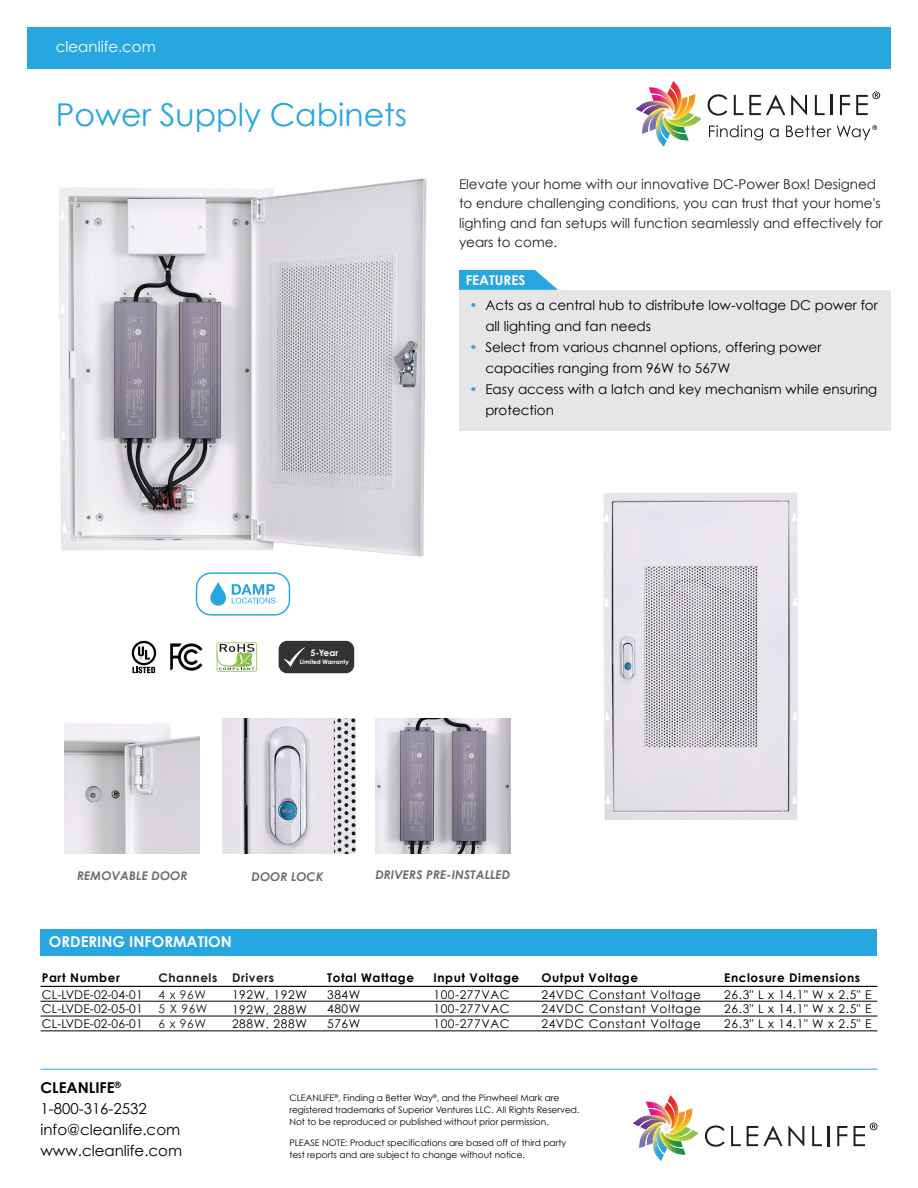
<style>
.page{position:relative;width:918px;height:1188px;background:#fff}
.page>*{position:absolute;margin:0;border:0;box-sizing:border-box;transform-origin:0 0}
.t1{font:31.5px "Century Gothic";color:#27a7df}
.t2{font:15px/21px "Century Gothic";color:#000001}
.t3{font:700 15px "Century Gothic";color:#fff}
.t4{font:15px "Century Gothic";color:#fff}
.t5{font:13.5px/21px "Century Gothic";color:#000001}
.t6{font:13.5px/19.2px "Century Gothic";color:#231f20}
.t7{font:700 13.5px "Century Gothic";color:#fff}
.t8{font:12px/14.4px "Century Gothic";letter-spacing:.05em;color:#000001;text-align:justify}
.t9{font:700 12px "Century Gothic";letter-spacing:.05em;color:#000001}
.t10{font:italic 700 12px "Century Gothic";letter-spacing:.01em;color:#686f71}
.t11{font:700 12px "Century Gothic";letter-spacing:.05em;color:#231f20}
.t12{font:12px/14.4px "Century Gothic";letter-spacing:.05em;color:#231f20}
.t13{font:9px/12px "Century Gothic";color:#000001}
.t14{font:700 9px "Century Gothic";color:#fff}
.t15{font:700 6px "Century Gothic";letter-spacing:.005em;color:#fff}
.s1{color:#27a8e0}
.s2{font-weight:700}
</style>
<div class="page">
<svg style="left:132px;top:641px;width:24px;height:32px"></svg>
<svg style="left:217px;top:642px;width:40px;height:30px"></svg>
<div style="left:27px;top:27px;width:864px;height:41px;background:#27a7df"></div>
<div style="left:459px;top:290px;width:432px;height:140px;background:#e6e6e6"></div>
<svg style="left:459px;top:270px;width:99px;height:20px;background:#41b1e2"></svg>
<svg style="left:705px;top:1125px;width:20px;height:22px"></svg>
<svg style="left:731px;top:1126px;width:10px;height:20px"></svg>
<svg style="left:747px;top:1126px;width:57px;height:20px"></svg>
<svg style="left:812px;top:1126px;width:10px;height:20px"></svg>
<hr style="left:828px;top:1126px;width:2px;height:20px;background:#211e1e">
<svg style="left:837px;top:1126px;width:10px;height:20px"></svg>
<svg style="left:854px;top:1123px;width:24px;height:23px"></svg>
<img style="left:633px;top:1095px;width:66px;height:66px">
<hr style="left:40px;top:1069px;width:838px;height:1px;background:#27a7df">
<svg style="left:170px;top:643px;width:33px;height:28px"></svg>
<div style="left:279px;top:641px;width:75px;height:32px;background:#323333;border-radius:9px"></div>
<svg style="left:284px;top:647px;width:21px;height:20px"></svg>
<svg style="left:708px;top:94px;width:19px;height:22px"></svg>
<svg style="left:734px;top:95px;width:51px;height:20px"></svg>
<svg style="left:791px;top:95px;width:16px;height:20px"></svg>
<svg style="left:815px;top:95px;width:10px;height:20px"></svg>
<hr style="left:830px;top:95px;width:2px;height:20px;background:#201d1e">
<svg style="left:840px;top:95px;width:10px;height:20px"></svg>
<svg style="left:856px;top:92px;width:24px;height:23px"></svg>
<img style="left:636px;top:81px;width:65px;height:66px">
<svg style="left:709px;top:125px;width:54px;height:15px"></svg>
<svg style="left:770px;top:128px;width:9px;height:9px"></svg>
<svg style="left:786px;top:125px;width:91px;height:15px"></svg>
<div style="left:40px;top:929px;width:838px;height:27px;background:#27a7df"></div>
<svg style="left:196px;top:572px;width:94px;height:44px"></svg>
<img style="left:603px;top:492px;width:195px;height:328px">
<img style="left:65px;top:722px;width:135px;height:131px">
<img style="left:222px;top:718px;width:133px;height:135px">
<img style="left:375px;top:718px;width:135px;height:135px">
<hr style="left:40px;top:986px;width:838px;height:1px;background:#000001">
<hr style="left:40px;top:1001px;width:838px;height:1px;background:#000001">
<hr style="left:40px;top:1016px;width:838px;height:1px;background:#000001">
<hr style="left:40px;top:1030px;width:838px;height:1px;background:#000001">
<img style="left:59px;top:178px;width:368px;height:379px">
<h2 class="t4" style="left:56px;top:36px;width:102px">cleanlife.com</h2>
<h1 class="t1" style="left:56px;top:93px;width:353px">Power Supply Cabinets</h1>
<h3 class="t6" style="left:459px;top:175px;width:425px">Elevate your home with our innovative DC-Power Box! Designed to endure challenging conditions, you can trust that your home's lighting and fan setups will function seamlessly and effectively for years to come.</h3>
<h3 class="t7" style="left:466px;top:270px;width:61px">FEATURES</h3>
<h3 class="t5" style="left:485px;top:295px;width:394px;text-indent:-16px"><span class="s1">•</span> Acts as a central hub to distribute low-voltage DC power for all lighting and fan needs</h3>
<h3 class="t5" style="left:485px;top:337px;width:338px;text-indent:-16px"><span class="s1">•</span> Select from various channel options, offering power capacities ranging from 96W to 567W</h3>
<h3 class="t5" style="left:485px;top:379px;width:394px;text-indent:-16px"><span class="s1">•</span> Easy access with a latch and key mechanism while ensuring protection</h3>
<p class="t14" style="left:310px;top:646px;width:29px">5-Year</p>
<p class="t15" style="left:300px;top:658px;width:50px">Limited Warranty</p>
<h3 class="t10" style="left:77px;top:866px;width:112px">REMOVABLE DOOR</h3>
<h3 class="t10" style="left:252px;top:867px;width:74px">DOOR LOCK</h3>
<h3 class="t10" style="left:375px;top:866px;width:136px">DRIVERS PRE-INSTALLED</h3>
<h2 class="t3" style="left:49px;top:930px;width:185px">ORDERING INFORMATION</h2>
<h3 class="t9" style="left:42px;top:969px;width:80px">Part Number</h3>
<h3 class="t8" style="left:42px;top:987px;width:102px">CL-LVDE-02-04-01<br>CL-LVDE-02-05-01<br>CL-LVDE-02-06-01</h3>
<h3 class="t11" style="left:159px;top:969px;width:60px">Channels</h3>
<h3 class="t12" style="left:159px;top:987px;width:50px">4 x 96W<br>5 X 96W<br>6 x 96W</h3>
<h3 class="t11" style="left:232px;top:969px;width:44px">Drivers</h3>
<h3 class="t8" style="left:232px;top:988px;width:76px">192W, 192W 192W, 288W 288W, 288W</h3>
<h3 class="t9" style="left:327px;top:969px;width:88px">Total Wattage</h3>
<h3 class="t8" style="left:327px;top:987px;width:35px">384W 480W 576W</h3>
<h3 class="t9" style="left:433px;top:969px;width:87px">Input Voltage</h3>
<h3 class="t9" style="left:541px;top:969px;width:98px">Output Voltage</h3>
<h3 class="t8" style="left:433px;top:987px;width:78px">100-277VAC 100-277VAC 100-277VAC</h3>
<h3 class="t8" style="left:541px;top:987px;width:161px">24VDC Constant Voltage 24VDC Constant Voltage 24VDC Constant Voltage</h3>
<h2 class="t2" style="left:40px;top:1077px;width:143px"><span class="s2">CLEANLIFE</span><sup>®<br></sup>1-800-316-2532 info@cleanlife.com www.cleanlife.com</h2>
<p class="t13" style="left:289px;top:1092px;width:292px">CLEANLIFE<sup>®</sup>, Finding a Better Way<sup>®</sup>, and the Pinwheel Mark are registered trademarks of Superior Ventures LLC. All Rights Reserved.<br>Not to be reproduced or published without prior permission.</p>
<p class="t13" style="left:289px;top:1137px;width:278px">PLEASE NOTE: Product specifications are based off of third party test reports and are subject to change without notice.</p>
<h3 class="t9" style="left:724px;top:969px;width:137px">Enclosure Dimensions</h3>
<h3 class="t8" style="left:724px;top:987px;width:149px">26.3" L x 14.1" W x 2.5" E 26.3" L x 14.1" W x 2.5" E 26.3" L x 14.1" W x 2.5" E</h3>
</div>
